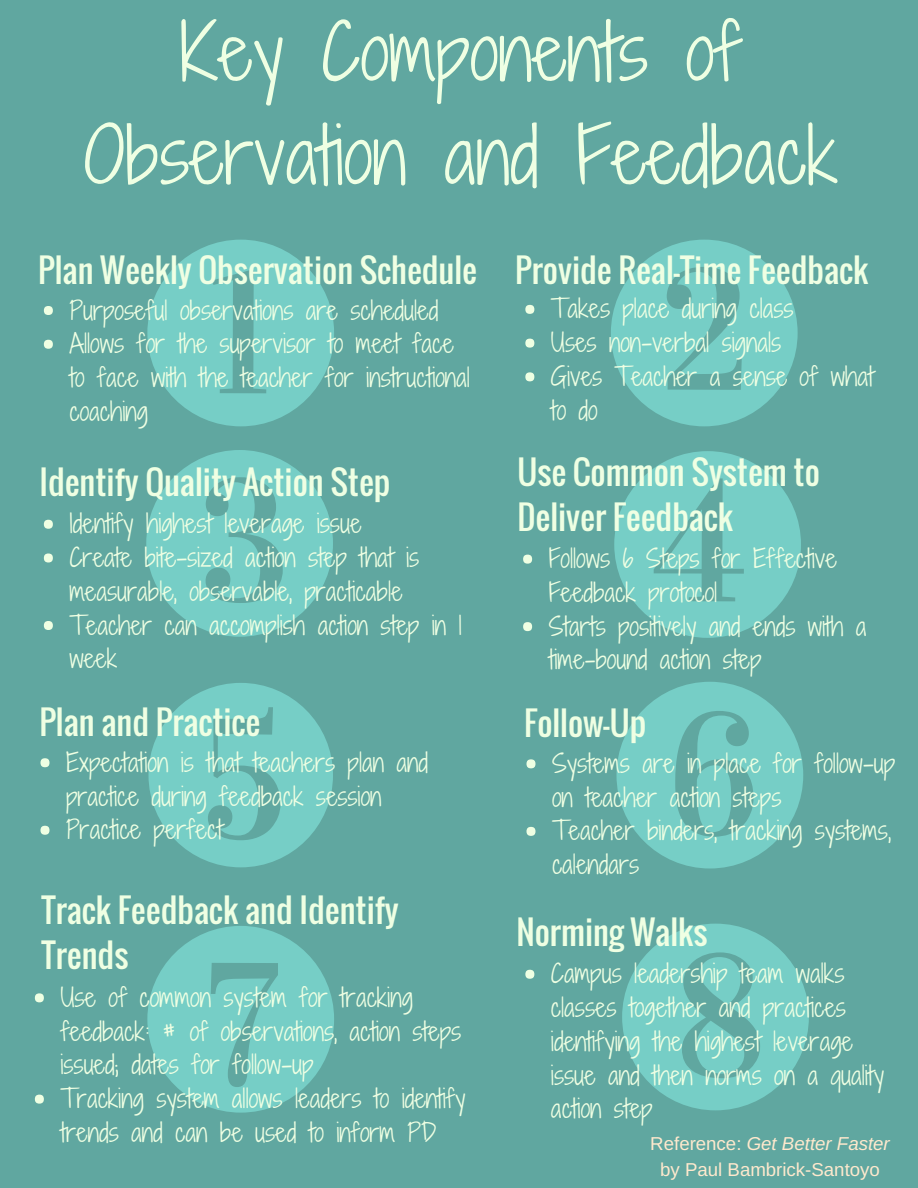
<style>
.page{position:relative;width:918px;height:1188px;background:#60a7a0}
.page>*{position:absolute;margin:0;border:0;box-sizing:border-box;transform-origin:0 0}
.t1{font:74.7px/103.5px "Shadows Into Light Two";color:#efffe3;text-align:center}
.t2{font:32.7px/45px "Oswald";color:#efffe3}
.t3{font:24.9px/33.8px "Shadows Into Light Two";color:#efffe3}
.t4{font:18.75px/25.8px "Arimo";color:#ffe9cd;text-align:center}
.s1{font-style:italic}
</style>
<div class="page">
<svg style="left:147px;top:240px;width:187px;height:186px"></svg>
<svg style="left:146px;top:450px;width:187px;height:187px"></svg>
<svg style="left:149px;top:683px;width:184px;height:184px"></svg>
<svg style="left:616px;top:682px;width:187px;height:186px"></svg>
<svg style="left:147px;top:926px;width:187px;height:187px"></svg>
<svg style="left:622px;top:924px;width:187px;height:186px"></svg>
<svg style="left:611px;top:240px;width:187px;height:186px"></svg>
<svg style="left:614px;top:451px;width:187px;height:187px"></svg>
<div style="left:44px;top:306px;width:9px;height:9px;background:#efffe3;border-radius:50%"></div>
<div style="left:44px;top:340px;width:9px;height:9px;background:#efffe3;border-radius:50%"></div>
<div style="left:525px;top:305px;width:9px;height:9px;background:#efffe3;border-radius:50%"></div>
<div style="left:525px;top:339px;width:9px;height:9px;background:#efffe3;border-radius:50%"></div>
<div style="left:525px;top:372px;width:9px;height:9px;background:#efffe3;border-radius:50%"></div>
<div style="left:44px;top:520px;width:9px;height:9px;background:#efffe3;border-radius:50%"></div>
<div style="left:44px;top:554px;width:9px;height:8px;background:#efffe3;border-radius:50%"></div>
<div style="left:44px;top:621px;width:9px;height:9px;background:#efffe3;border-radius:50%"></div>
<div style="left:523px;top:555px;width:9px;height:9px;background:#efffe3;border-radius:50%"></div>
<div style="left:523px;top:622px;width:9px;height:9px;background:#efffe3;border-radius:50%"></div>
<div style="left:525px;top:970px;width:9px;height:9px;background:#efffe3;border-radius:50%"></div>
<div style="left:40px;top:758px;width:9px;height:9px;background:#efffe3;border-radius:50%"></div>
<div style="left:40px;top:826px;width:9px;height:9px;background:#efffe3;border-radius:50%"></div>
<div style="left:35px;top:993px;width:9px;height:9px;background:#efffe3;border-radius:50%"></div>
<div style="left:35px;top:1095px;width:9px;height:9px;background:#efffe3;border-radius:50%"></div>
<div style="left:526px;top:759px;width:9px;height:9px;background:#efffe3;border-radius:50%"></div>
<div style="left:526px;top:827px;width:9px;height:9px;background:#efffe3;border-radius:50%"></div>
<h1 class="t1" style="left:83px;top:0;width:756px">Key Components of<br>Observation and Feedback</h1>
<h2 class="t2" style="left:38px;top:246px;width:440px">Plan Weekly Observation Schedule</h2>
<h2 class="t2" style="left:515px;top:246px;width:355px">Provide Real-Time Feedback</h2>
<p class="t3" style="left:69px;top:293px;width:402px">Purposeful observations are scheduled<br>Allows for the supervisor to meet face to face with the teacher for instructional coaching</p>
<p class="t3" style="left:551px;top:292px;width:324px">Takes place during class<br>Uses non-verbal signals<br>Gives Teacher a sense of what to do</p>
<h2 class="t2" style="left:39px;top:459px;width:353px">Identify Quality Action Step</h2>
<p class="t3" style="left:69px;top:507px;width:394px">Identify highest leverage issue<br>Create bite-sized action step that is measurable, observable, practicable<br>Teacher can accomplish action step in 1 week</p>
<h2 class="t2" style="left:517px;top:449px;width:304px">Use Common System to<br>Deliver Feedback</h2>
<p class="t3" style="left:549px;top:541px;width:319px">Follows 6 Steps for Effective<br>Feedback protocol<br>Starts positively and ends with a time-bound action step</p>
<h2 class="t2" style="left:39px;top:698px;width:223px">Plan and Practice</h2>
<h2 class="t2" style="left:524px;top:700px;width:124px">Follow-Up</h2>
<p class="t3" style="left:66px;top:745px;width:364px">Expectation is that teachers plan and practice during feedback session<br>Practice perfect</p>
<h2 class="t2" style="left:42px;top:886px;width:359px">Track Feedback and Identify<br>Trends</h2>
<p class="t3" style="left:60px;top:980px;width:406px">Use of common system for tracking feedback: # of observations, action steps issued; dates for follow-up<br>Tracking system allows leaders to identify trends and can be used to inform PD</p>
<p class="t3" style="left:552px;top:746px;width:345px">Systems are in place for follow-up on teacher action steps<br>Teacher binders, tracking systems, calendars</p>
<h2 class="t2" style="left:516px;top:909px;width:193px">Norming Walks</h2>
<p class="t3" style="left:551px;top:957px;width:335px">Campus leadership team walks classes together and practices identifying the highest leverage issue and then norms on a quality action step</p>
<p class="t4" style="left:650px;top:1130px;width:241px">Reference: <span class="s1">Get Better Faster </span>by Paul Bambrick-Santoyo</p>
</div>
